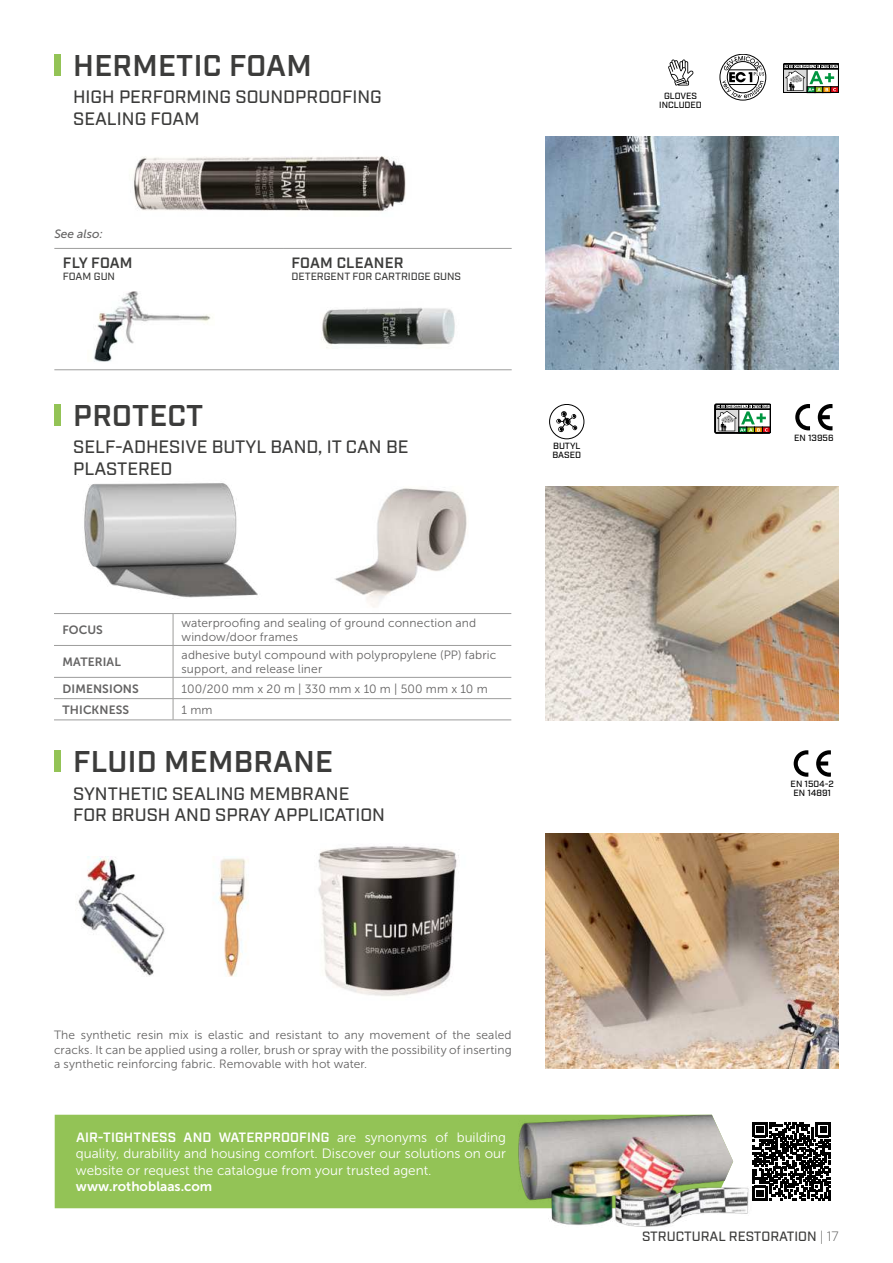
<style>
.page{position:relative;width:893px;height:1263px;background:#fff}
.page>*{position:absolute;margin:0;border:0;box-sizing:border-box;transform-origin:0 0}
.t1{font:600 30px "Industry";letter-spacing:.01em;color:#3c3c3b}
.t2{font:500 18px/21.6px "Industry";color:#3c3c3b}
.t3{font:600 15px "Industry";letter-spacing:.01em;color:#3c3c3b}
.t4{font:13.5px/16.2px "Museo Sans 300";color:#fff}
.t5{font:600 13.5px "Industry";letter-spacing:.01em;color:#fff}
.t6{font:500 13.5px "Industry";color:#3c3c3b}
.t7{font:13.5px "Museo Sans 700";color:#fff}
.t8{font:12px/14.4px "Museo Sans 300";letter-spacing:.01em;color:#646363}
.t9{font:12px "Museo Sans 700";letter-spacing:.01em;color:#646363}
.t10{font:italic 12px "Museo Sans 500";color:#646363}
.t11{font:500 10.5px "Industry";color:#3c3c3b}
.t12{font:500 9px/9px "Industry";color:#000;text-align:center}
.s1{font-family:"Museo Sans 300";font-weight:400}
.s2{font-weight:300;color:#575756}
</style>
<div class="page">
<img style="left:545px;top:833px;width:294px;height:235px">
<div style="left:54px;top:54px;width:6px;height:22px;background:#93c356"></div>
<img style="left:545px;top:136px;width:294px;height:234px">
<div style="left:54px;top:750px;width:6px;height:22px;background:#93c356"></div>
<img style="left:318px;top:846px;width:141px;height:150px">
<div style="left:55px;top:1115px;width:435px;height:93px;background:#93c356"></div>
<img style="left:490px;top:1115px;width:258px;height:112px">
<div style="left:54px;top:404px;width:6px;height:22px;background:#93c356"></div>
<img style="left:84px;top:483px;width:174px;height:115px">
<img style="left:335px;top:487px;width:132px;height:120px">
<img style="left:545px;top:486px;width:294px;height:234px">
<svg style="left:795px;top:404px;width:15px;height:26px"></svg>
<svg style="left:818px;top:404px;width:14px;height:26px"></svg>
<img style="left:133px;top:156px;width:273px;height:55px">
<svg style="left:783px;top:64px;width:56px;height:29px"></svg>
<svg style="left:720px;top:54px;width:46px;height:46px"></svg>
<div style="left:663px;top:54px;width:35px;height:35px;border:1px solid #fff;border-radius:50%"></div>
<svg style="left:668px;top:59px;width:26px;height:27px"></svg>
<svg style="left:715px;top:404px;width:55px;height:29px"></svg>
<div style="left:549px;top:404px;width:35px;height:35px;border:1px solid #000;border-radius:50%"></div>
<svg style="left:556px;top:411px;width:21px;height:21px"></svg>
<svg style="left:794px;top:750px;width:14px;height:27px"></svg>
<svg style="left:816px;top:750px;width:15px;height:27px"></svg>
<img style="left:78px;top:857px;width:87px;height:119px">
<img style="left:218px;top:858px;width:29px;height:119px">
<hr style="left:54px;top:613px;width:119px;height:1px;background:#9d9d9c">
<hr style="left:173px;top:613px;width:338px;height:1px;background:#9d9d9c">
<hr style="left:173px;top:614px;width:1px;height:31px;background:#9d9d9c">
<hr style="left:54px;top:645px;width:119px;height:1px;background:#9d9d9c">
<hr style="left:173px;top:645px;width:338px;height:1px;background:#9d9d9c">
<hr style="left:173px;top:646px;width:1px;height:31px;background:#9d9d9c">
<hr style="left:54px;top:677px;width:119px;height:1px;background:#9d9d9c">
<hr style="left:173px;top:677px;width:338px;height:1px;background:#9d9d9c">
<hr style="left:54px;top:698px;width:119px;height:1px;background:#9d9d9c">
<hr style="left:173px;top:698px;width:338px;height:1px;background:#9d9d9c">
<svg style="left:173px;top:678px;width:1px;height:42px"></svg>
<hr style="left:54px;top:720px;width:119px;height:1px;background:#9d9d9c">
<hr style="left:173px;top:720px;width:338px;height:1px;background:#9d9d9c">
<hr style="left:54px;top:248px;width:229px;height:1px;background:#9d9d9c">
<hr style="left:283px;top:248px;width:229px;height:1px;background:#9d9d9c">
<hr style="left:54px;top:369px;width:229px;height:1px;background:#9d9d9c">
<hr style="left:283px;top:369px;width:229px;height:1px;background:#9d9d9c">
<img style="left:94px;top:291px;width:117px;height:71px">
<img style="left:321px;top:307px;width:134px;height:41px">
<div style="left:744px;top:1114px;width:95px;height:95px;background:#fff"></div>
<svg style="left:753px;top:1122px;width:78px;height:78px"></svg>
<h1 class="t1" style="left:73px;top:53px;width:240px">HERMETIC FOAM</h1>
<h2 class="t2" style="left:73px;top:87px;width:310px">HIGH PERFORMING SOUNDPROOFING<br>SEALING FOAM</h2>
<p class="t10" style="left:54px;top:227px;width:50px">See also:</p>
<p class="t3" style="left:63px;top:256px;width:71px">FLY FOAM</p>
<p class="t11" style="left:63px;top:272px;width:54px">FOAM GUN</p>
<h1 class="t1" style="left:73px;top:403px;width:132px">PROTECT</h1>
<p class="t3" style="left:292px;top:256px;width:114px">FOAM CLEANER</p>
<p class="t11" style="left:292px;top:272px;width:171px">DETERGENT FOR CARTRIDGE GUNS</p>
<h2 class="t2" style="left:73px;top:437px;width:337px">SELF-ADHESIVE BUTYL BAND, IT CAN BE<br>PLASTERED</h2>
<p class="t9" style="left:63px;top:625px;width:42px">FOCUS</p>
<p class="t8" style="left:182px;top:616px;width:296px">waterproofing and sealing of ground connection and window/door frames</p>
<p class="t9" style="left:63px;top:657px;width:60px">MATERIAL</p>
<p class="t8" style="left:182px;top:648px;width:316px">adhesive butyl compound with polypropylene (PP) fabric support, and release liner</p>
<p class="t9" style="left:63px;top:683px;width:78px">DIMENSIONS</p>
<p class="t8" style="left:182px;top:682px;width:308px">100/200 mm x 20 m | 330 mm x 10 m | 500 mm x 10 m</p>
<p class="t9" style="left:63px;top:705px;width:68px">THICKNESS</p>
<p class="t8" style="left:182px;top:703px;width:32px">1 mm</p>
<h1 class="t1" style="left:73px;top:749px;width:261px">FLUID MEMBRANE</h1>
<h2 class="t2" style="left:73px;top:783px;width:313px">SYNTHETIC SEALING MEMBRANE<br>FOR BRUSH AND SPRAY APPLICATION</h2>
<p class="t12" style="left:552px;top:441px;width:30px;text-align:left">BUTYL<br>BASED</p>
<p class="t12" style="left:659px;top:91px;width:44px">GLOVES<br>INCLUDED</p>
<p class="t12" style="left:794px;top:434px;width:41px">EN 13956</p>
<p class="t12" style="left:791px;top:780px;width:45px">EN 1504-2<br>EN 14891</p>
<p class="t8" style="left:54px;top:1028px;width:459px;text-align:justify">The synthetic resin mix is elastic and resistant to any movement of the sealed cracks. It can be applied using a roller, brush or spray with the possibility of inserting a synthetic reinforcing fabric. Removable with hot water.</p>
<p class="t5" style="left:76px;top:1132px;width:431px">AIR-TIGHTNESS AND WATERPROOFING <span class="s1">are synonyms of building</span></p>
<p class="t4" style="left:76px;top:1146px;width:432px">quality, durability and housing comfort. Discover our solutions on our website or request the catalogue from your trusted agent.</p>
<p class="t7" style="left:76px;top:1181px;width:138px">www.rothoblaas.com</p>
<p class="t6" style="left:642px;top:1230px;width:198px">STRUCTURAL RESTORATION <span class="s2">| 17</span></p>
</div>
